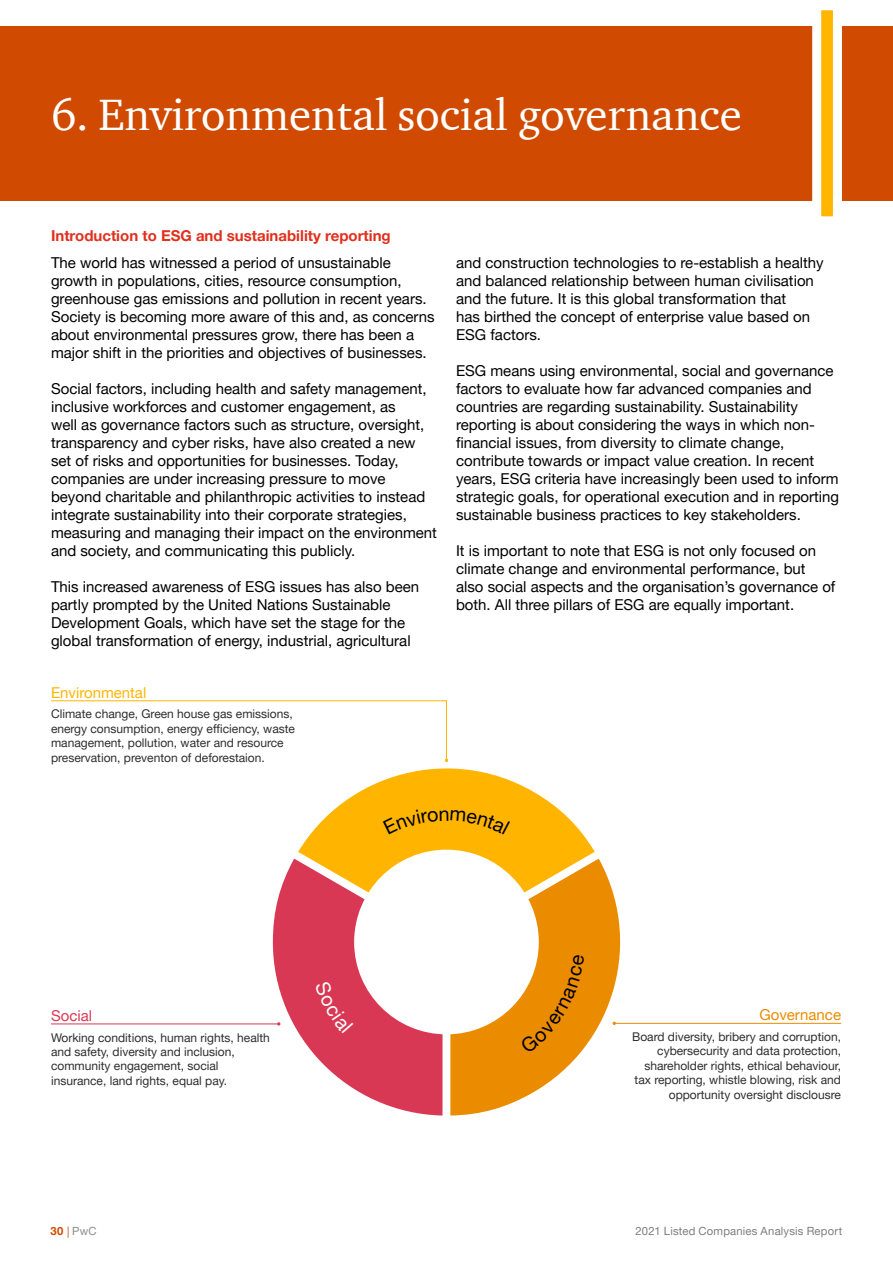
<style>
.page{position:relative;width:893px;height:1263px;background:#fff}
.page>*{position:absolute;margin:0;border:0;box-sizing:border-box;transform-origin:0 0}
.t1{font:45px "ITC Charter Com";color:#fff}
.t2{font:15px/18px "Helvetica Neue LT Pro";color:#000}
.t3{font:700 15px "Helvetica Neue LT Pro";color:#e0301e}
.t4{font:15px "Helvetica Neue LT Pro";color:#ffb600}
.t5{font:15px "Helvetica Neue LT Pro";color:#eb8c00}
.t6{font:15px "Helvetica Neue LT Pro";color:#d93954}
.t7{font:12px/14.4px "Helvetica Neue LT Pro";color:#2d2d2d}
.t8{font:11.25px "Helvetica Neue LT Pro";letter-spacing:.02em;color:#7d7d7d}
.t9{font:11.25px "Helvetica Neue LT Pro";color:#8a8c8e}
.s1{font-weight:700;color:#d04a02}
.s2{font-family:"Minion Pro";color:#d04a02}
</style>
<div class="page">
<div style="left:0;top:26px;width:893px;height:174px;background:#d04a02"></div>
<div style="left:812px;top:1px;width:30px;height:224px;background:#ffb600;border:9px solid #fff"></div>
<hr style="left:614px;top:1023px;width:227px;height:1px;background:#eb8c00">
<svg style="left:51px;top:700px;width:396px;height:44px"></svg>
<hr style="left:51px;top:1023px;width:228px;height:1px;background:#d93954">
<svg style="left:298px;top:744px;width:297px;height:115px;fill:#ffb500"></svg>
<div style="left:354px;top:850px;width:185px;height:184px;background:#fff;border-radius:50%"></div>
<div style="left:383px;top:809px;width:127px;height:26px;background:#ffb500"></div>
<svg style="left:450px;top:859px;width:176px;height:256px"></svg>
<svg style="left:273px;top:859px;width:169px;height:256px"></svg>
<h1 class="t1" style="left:51px;top:87px;width:692px">6. Environmental social governance</h1>
<p class="t3" style="left:51px;top:227px;width:341px">Introduction to ESG and sustainability reporting</p>
<p class="t2" style="left:51px;top:253px;width:385px">The world has witnessed a period of unsustainable growth in populations, cities, resource consumption, greenhouse gas emissions and pollution in recent years.<br>Society is becoming more aware of this and, as concerns about environmental pressures grow, there has been a major shift in the priorities and objectives of businesses.</p>
<p class="t2" style="left:51px;top:379px;width:387px">Social factors, including health and safety management, inclusive workforces and customer engagement, as<br>well as governance factors such as structure, oversight, transparency and cyber risks, have also created a new set of risks and opportunities for businesses. Today, companies are under increasing pressure to move beyond charitable and philanthropic activities to instead integrate sustainability into their corporate strategies, measuring and managing their impact on the environment and society, and communicating this publicly.</p>
<p class="t2" style="left:51px;top:577px;width:370px">This increased awareness of ESG issues has also been partly prompted by the United Nations Sustainable Development Goals, which have set the stage for the global transformation of energy, industrial, agricultural</p>
<p class="t4" style="left:51px;top:683px;width:97px">Environmental</p>
<p class="t7" style="left:51px;top:707px;width:246px">Climate change, Green house gas emissions, energy consumption, energy efficiency, waste management, pollution, water and resource preservation, preventon of deforestaion.</p>
<p class="t2" style="left:456px;top:253px;width:369px">and construction technologies to re-establish a healthy and balanced relationship between human civilisation and the future. It is this global transformation that<br>has birthed the concept of enterprise value based on ESG factors.</p>
<p class="t2" style="left:456px;top:361px;width:385px">ESG means using environmental, social and governance factors to evaluate how far advanced companies and countries are regarding sustainability. Sustainability reporting is about considering the ways in which non&shy;financial issues, from diversity to climate change, contribute towards or impact value creation. In recent years, ESG criteria have increasingly been used to inform strategic goals, for operational execution and in reporting sustainable business practices to key stakeholders.</p>
<p class="t2" style="left:456px;top:541px;width:381px">It is important to note that ESG is not only focused on climate change and environmental performance, but also social aspects and the organisation’s governance of both. All three pillars of ESG are equally important.</p>
<p class="t6" style="left:51px;top:1006px;width:43px">Social</p>
<p class="t7" style="left:51px;top:1030px;width:220px">Working conditions, human rights, health and safety, diversity and inclusion, community engagement, social insurance, land rights, equal pay.</p>
<p class="t5" style="left:759px;top:1005px;width:83px">Governance</p>
<p class="t7" style="left:632px;top:1029px;width:210px;text-align:right">Board diversity, bribery and corruption, cybersecurity and data protection, shareholder rights, ethical behaviour, tax reporting, whistle blowing, risk and opportunity oversight disclousre</p>
<p class="t9" style="left:51px;top:1224px;width:48px"><span class="s1">30</span> <span class="s2">|</span> PwC</p>
<p class="t8" style="left:636px;top:1224px;width:208px">2021 Listed Companies Analysis Report</p>
</div>
